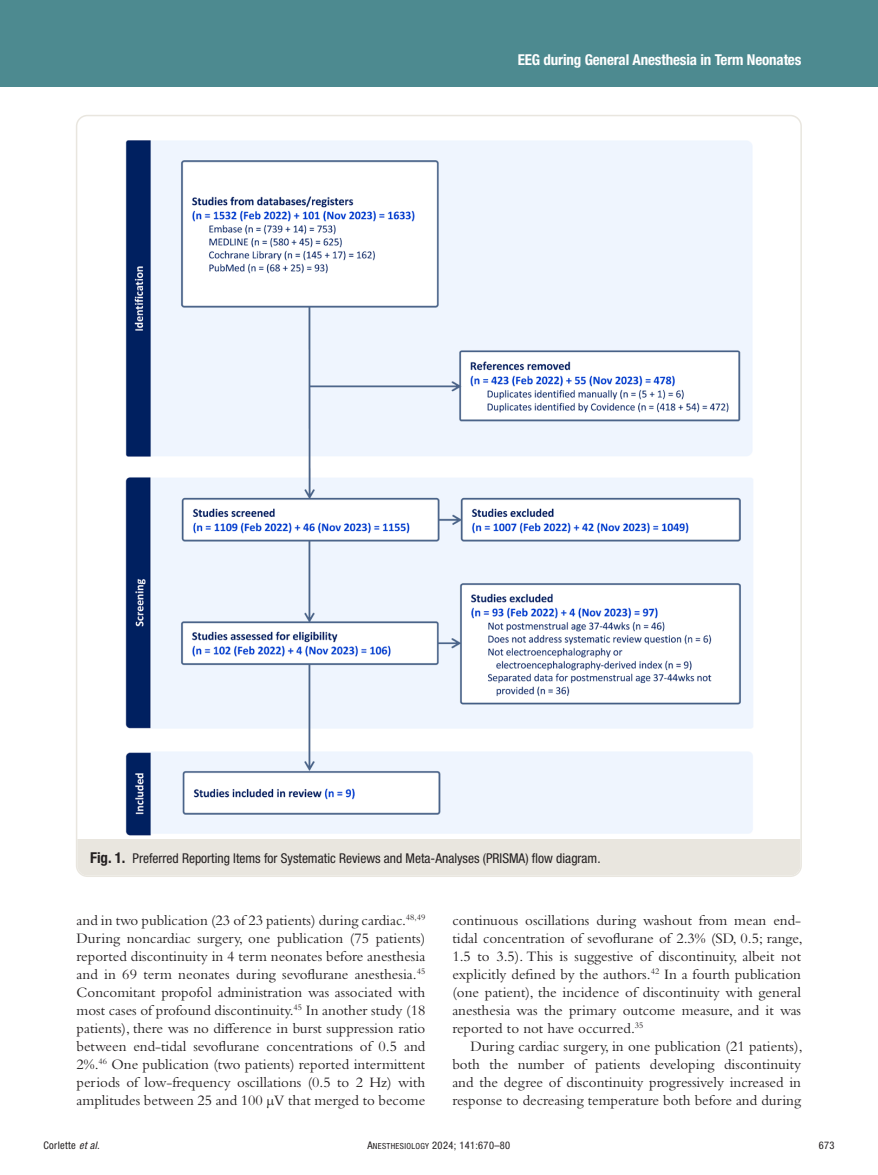
<style>
.page{position:relative;width:878px;height:1175px;background:#fff}
.page>*{position:absolute;margin:0;border:0;box-sizing:border-box;transform-origin:0 0}
.t1{font:15px/18px "Bembo Std";color:#231f20;text-align:justify}
.t2{font:700 condensed 15px "Helvetica Neue LT Std";letter-spacing:-.01em;color:#fff}
.t3{font:condensed 13.5px "Helvetica Neue LT Std";color:#231f20}
.t4{font:condensed 10.5px "Helvetica Neue LT Std";letter-spacing:.03em;color:#231f20}
.s1{font-weight:700;font-size:15px}
.s2{font-style:italic}
.s3{font-family:"Helvetica Neue LT Std Cn SC800";font-stretch:normal}
.s4{font-family:"Helvetica Neue LT Std Cn SC800";font-stretch:normal;font-size:8.4px}
</style>
<div class="page">
<div style="left:0;top:0;width:878px;height:86px;background:#4d8a90"></div>
<img style="left:125px;top:140px;width:628px;height:695px">
<div style="left:77px;top:839px;width:723px;height:36px;background:#e9e6df"></div>
<p class="t2" style="left:517px;top:51px;width:285px">EEG during General Anesthesia in Term Neonates</p>
<p class="t3" style="left:90px;top:850px;width:512px"><span class="s1">Fig. 1.</span> Preferred Reporting Items for Systematic Reviews and Meta-Analyses (PRISMA) flow diagram.</p>
<p class="t1" style="left:77px;top:911px;width:350px">and in two publication (23 of 23 patients) during cardiac.<sup>48,49<br></sup>During noncardiac surgery, one publication (75 patients) reported discontinuity in 4 term neonates before anesthesia and in 69 term neonates during sevoflurane anesthesia.<sup>45<br></sup>Concomitant propofol administration was associated with most cases of profound discontinuity.<sup>45</sup> In another study (18 patients), there was no difference in burst suppression ratio between end-tidal sevoflurane concentrations of 0.5 and 2%.<sup>46</sup> One publication (two patients) reported intermittent periods of low-frequency oscillations (0.5 to 2 Hz) with amplitudes between 25 and 100 μV that merged to become</p>
<p class="t1" style="left:452px;top:911px;width:352px">continuous oscillations during washout from mean end&shy;tidal concentration of sevoflurane of 2.3% (SD, 0.5; range, 1.5 to 3.5). This is suggestive of discontinuity, albeit not explicitly defined by the authors.<sup>42</sup> In a fourth publication (one patient), the incidence of discontinuity with general anesthesia was the primary outcome measure, and it was reported to not have occurred.<sup>35</sup></p>
<p class="t1" style="left:452px;top:1037px;width:352px;text-indent:18px">During cardiac surgery, in one publication (21 patients), both the number of patients developing discontinuity and the degree of discontinuity progressively increased in response to decreasing temperature both before and during</p>
<p class="t4" style="left:44px;top:1139px;width:58px">Corlette <span class="s2">et al.</span></p>
<p class="t4" style="left:367px;top:1139px;width:144px"><span class="s3">A</span><span class="s4">NESTHESIOLOGY</span> 2024; 141:670–80</p>
<p class="t4" style="left:818px;top:1139px;width:17px">673</p>
</div>
